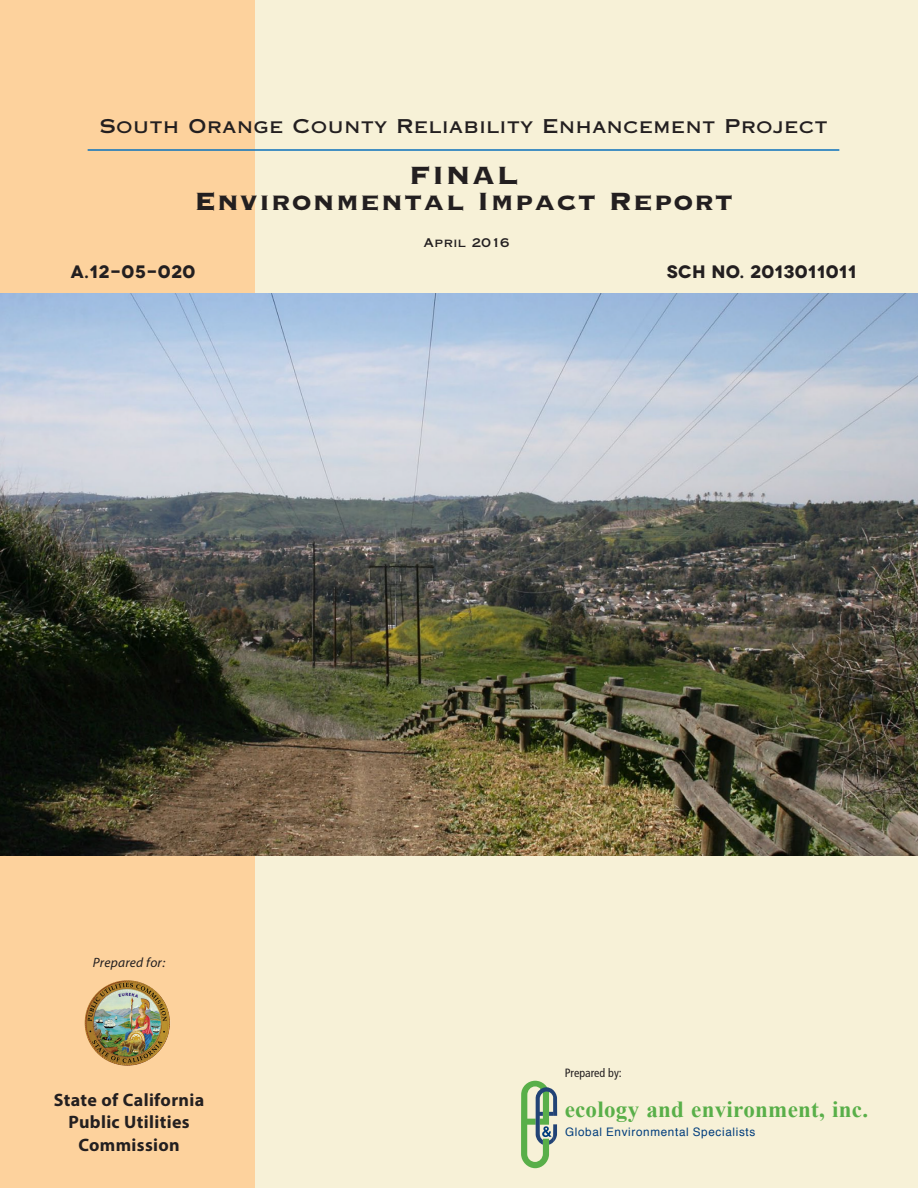
<style>
.page{position:relative;width:918px;height:1188px;background:#fff}
.page>*{position:absolute;margin:0;border:0;box-sizing:border-box;transform-origin:0 0}
.t1{font:32.7px/25.5px "Copperplate Thirty Three BC";letter-spacing:.03em;color:#231f20;text-align:center}
.t2{font:700 22.95px "Times New Roman";letter-spacing:.01em;color:#59af49}
.t3{font:19.05px "Copperplate Thirty One AB";letter-spacing:.04em;color:#231f20}
.t4{font:700 18px/22.5px "Myriad Pro";letter-spacing:.02em;color:#231f20;text-align:center}
.t5{font:700 18px "Novecentowide";letter-spacing:.025em;color:#231f20}
.t6{font:italic 13.5px "Myriad Pro";letter-spacing:.02em;color:#231f20}
.t7{font:condensed 12px "Frutiger";color:#231f20}
.t8{font:12px "Copperplate Thirty One AB";letter-spacing:.04em;color:#231f20}
.t9{font:11.7px "Helvetica";letter-spacing:.055em;color:#013d7d}
</style>
<div class="page">
<div style="left:254px;top:0;width:664px;height:1188px;background:#f7f1d7"></div>
<div style="left:0;top:0;width:254px;height:1188px;background:#fdd29d"></div>
<hr style="left:88px;top:149px;width:751px;height:2px;background:#1074bc">
<img style="left:85px;top:980px;width:85px;height:86px;border-radius:43px">
<svg style="left:521px;top:1081px;width:36px;height:87px"></svg>
<img style="left:0;top:294px;width:918px;height:562px">
<p class="t3" style="left:100px;top:115px;width:729px">South Orange County Reliability Enhancement Project</p>
<h1 class="t1" style="left:194px;top:163px;width:540px">FINAL<br>Environmental Impact Report</h1>
<p class="t8" style="left:423px;top:235px;width:88px">April 2016</p>
<p class="t5" style="left:71px;top:261px;width:126px">A.12-05-020</p>
<p class="t5" style="left:667px;top:261px;width:191px">SCH No. 2013011011</p>
<p class="t6" style="left:93px;top:954px;width:74px">Prepared for:</p>
<p class="t4" style="left:54px;top:1088px;width:152px">State of California<br>Public Utilities<br>Commission</p>
<p class="t7" style="left:565px;top:1065px;width:59px">Prepared by:</p>
<p class="t2" style="left:565px;top:1093px;width:305px">ecology and environment, inc.</p>
<p class="t9" style="left:565px;top:1123px;width:192px">Global Environmental Specialists</p>
</div>
